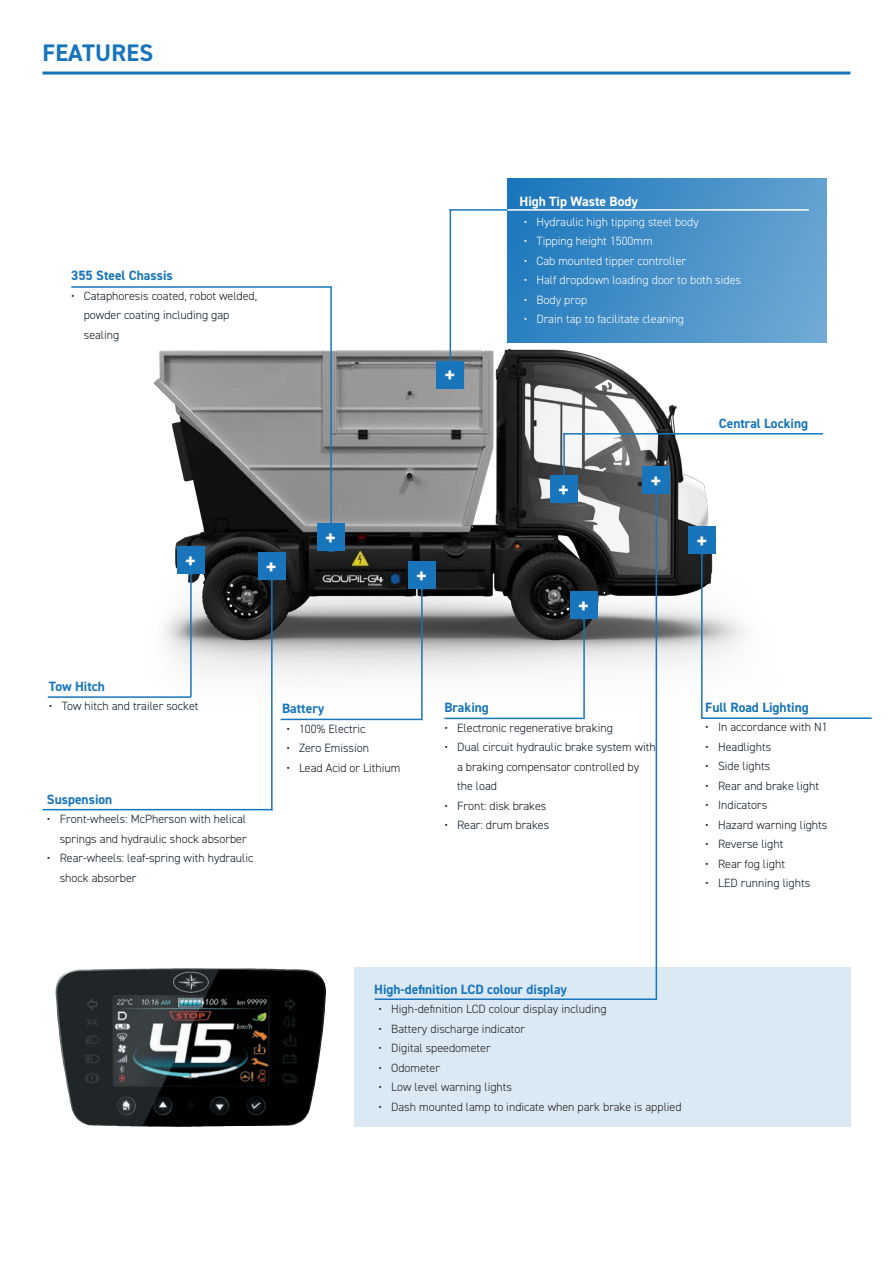
<style>
.page{position:relative;width:893px;height:1263px;background:#fff}
.page>*{position:absolute;margin:0;border:0;box-sizing:border-box;transform-origin:0 0}
.t1{font:700 24px "DIN2014";letter-spacing:.01em;color:#1875bb}
.t2{font:700 22.8px "DIN2014";color:#fff}
.t3{font:700 13.5px "DIN2014";color:#1875bb}
.t4{font:700 13.5px "DIN2014";color:#fff}
.t5{font:300 12px/19.5px "DIN2014";color:#0b1823}
.t6{font:300 12px "DIN2014";color:#231f20}
.t7{font:300 12px "DIN2014";color:#fff}
</style>
<div class="page">
<hr style="left:43px;top:72px;width:807px;height:3px;background:#1875bb">
<img style="left:153px;top:286px;width:640px;height:444px">
<hr style="left:71px;top:286px;width:261px;height:2px;background:#1875bb">
<hr style="left:330px;top:287px;width:2px;height:238px;background:#1875bb">
<hr style="left:563px;top:433px;width:260px;height:1px;background:#1875bb">
<hr style="left:583px;top:617px;width:2px;height:102px;background:#1875bb">
<hr style="left:444px;top:718px;width:139px;height:1px;background:#1875bb">
<hr style="left:421px;top:587px;width:2px;height:133px;background:#1875bb">
<hr style="left:48px;top:696px;width:143px;height:2px;background:#1875bb">
<hr style="left:190px;top:572px;width:2px;height:125px;background:#1875bb">
<hr style="left:701px;top:717px;width:171px;height:2px;background:#1875bb">
<hr style="left:701px;top:553px;width:2px;height:165px;background:#1875bb">
<hr style="left:281px;top:719px;width:141px;height:1px;background:#1875bb">
<hr style="left:271px;top:579px;width:2px;height:231px;background:#1875bb">
<hr style="left:43px;top:809px;width:230px;height:1px;background:#1875bb">
<div style="left:550px;top:475px;width:28px;height:28px;background:#1875bb"></div>
<div style="left:408px;top:561px;width:28px;height:28px;background:#1875bb"></div>
<div style="left:688px;top:526px;width:28px;height:28px;background:#1875bb"></div>
<div style="left:570px;top:591px;width:28px;height:28px;background:#1875bb"></div>
<div style="left:177px;top:546px;width:28px;height:28px;background:#1875bb"></div>
<div style="left:317px;top:523px;width:28px;height:28px;background:#1875bb"></div>
<div style="left:258px;top:552px;width:28px;height:28px;background:#1875bb"></div>
<div style="left:354px;top:967px;width:496px;height:160px;background:#dae9f4"></div>
<img style="left:55px;top:968px;width:271px;height:159px">
<div style="left:642px;top:466px;width:28px;height:28px;background:#1875bb"></div>
<hr style="left:656px;top:493px;width:1px;height:505px;background:#1875bb">
<hr style="left:375px;top:998px;width:282px;height:2px;background:#1875bb">
<hr style="left:563px;top:433px;width:2px;height:44px;background:#1875bb">
<div style="left:507px;top:178px;width:320px;height:165px;background:linear-gradient(to right,#217abd,#6aa6d3)"></div>
<hr style="left:450px;top:209px;width:237px;height:2px;background:#1875bb">
<hr style="left:450px;top:209px;width:1px;height:161px;background:#1875bb">
<div style="left:436px;top:361px;width:28px;height:28px;background:#1875bb;border-radius:50%"></div>
<div style="left:436px;top:361px;width:28px;height:27px;background:#1875bb"></div>
<hr style="left:507px;top:209px;width:302px;height:2px;background:#fff">
<h1 class="t1" style="left:43px;top:37px;width:112px">FEATURES</h1>
<p class="t3" style="left:71px;top:267px;width:103px">355 Steel Chassis</p>
<p class="t5" style="left:84px;top:286px;width:175px;text-indent:-13px">• Cataphoresis coated, robot welded, powder coating including gap sealing</p>
<p class="t2" style="left:185px;top:546px;width:14px">+</p>
<p class="t2" style="left:266px;top:552px;width:14px">+</p>
<p class="t2" style="left:325px;top:523px;width:14px">+</p>
<p class="t2" style="left:444px;top:360px;width:14px">+</p>
<p class="t2" style="left:416px;top:561px;width:14px">+</p>
<p class="t4" style="left:519px;top:192px;width:120px">High Tip Waste Body</p>
<p class="t7" style="left:524px;top:214px;width:177px">• Hydraulic high tipping steel body</p>
<p class="t7" style="left:524px;top:234px;width:130px">• Tipping height 1500mm</p>
<p class="t7" style="left:524px;top:253px;width:164px">• Cab mounted tipper controller</p>
<p class="t7" style="left:524px;top:273px;width:219px">• Half dropdown loading door to both sides</p>
<p class="t7" style="left:524px;top:292px;width:65px">• Body prop</p>
<p class="t7" style="left:524px;top:312px;width:162px">• Drain tap to facilitate cleaning</p>
<p class="t2" style="left:558px;top:475px;width:14px">+</p>
<p class="t2" style="left:578px;top:591px;width:14px">+</p>
<p class="t2" style="left:650px;top:465px;width:14px">+</p>
<p class="t3" style="left:719px;top:415px;width:91px">Central Locking</p>
<p class="t2" style="left:696px;top:526px;width:14px">+</p>
<p class="t3" style="left:49px;top:677px;width:58px">Tow Hitch</p>
<p class="t5" style="left:49px;top:696px;width:151px">• Tow hitch and trailer socket</p>
<p class="t3" style="left:705px;top:698px;width:105px">Full Road Lighting</p>
<p class="t5" style="left:705px;top:717px;width:124px">• In accordance with N1</p>
<p class="t5" style="left:705px;top:737px;width:67px">• Headlights</p>
<p class="t5" style="left:705px;top:756px;width:66px">• Side lights</p>
<p class="t5" style="left:705px;top:776px;width:115px">• Rear and brake light</p>
<p class="t5" style="left:705px;top:795px;width:63px">• Indicators</p>
<p class="t5" style="left:705px;top:815px;width:124px">• Hazard warning lights</p>
<p class="t5" style="left:705px;top:834px;width:80px">• Reverse light</p>
<p class="t5" style="left:705px;top:854px;width:81px">• Rear fog light</p>
<p class="t5" style="left:705px;top:873px;width:106px">• LED running lights</p>
<p class="t3" style="left:444px;top:698px;width:46px">Braking</p>
<p class="t5" style="left:444px;top:718px;width:170px">• Electronic regenerative braking</p>
<p class="t5" style="left:457px;top:737px;width:200px;text-indent:-13px">• Dual circuit hydraulic brake system with a braking compensator controlled by the load</p>
<p class="t5" style="left:444px;top:796px;width:104px">• Front: disk brakes</p>
<p class="t5" style="left:444px;top:815px;width:106px">• Rear: drum brakes</p>
<p class="t3" style="left:282px;top:699px;width:44px">Battery</p>
<p class="t5" style="left:286px;top:719px;width:81px">• 100% Electric</p>
<p class="t5" style="left:286px;top:738px;width:84px">• Zero Emission</p>
<p class="t5" style="left:286px;top:758px;width:116px">• Lead Acid or Lithium</p>
<p class="t3" style="left:47px;top:790px;width:67px">Suspension</p>
<p class="t5" style="left:47px;top:809px;width:201px;text-align:right">• Front-wheels: McPherson with helical springs and hydraulic shock absorber</p>
<p class="t5" style="left:60px;top:848px;width:195px;text-indent:-13px">• Rear-wheels: leaf-spring with hydraulic shock absorber</p>
<p class="t3" style="left:374px;top:980px;width:194px">High-definition LCD colour display</p>
<p class="t6" style="left:378px;top:1002px;width:230px">• High-definition LCD colour display including</p>
<p class="t6" style="left:378px;top:1021px;width:148px">• Battery discharge indicator</p>
<p class="t6" style="left:378px;top:1041px;width:114px">• Digital speedometer</p>
<p class="t6" style="left:378px;top:1060px;width:63px">• Odometer</p>
<p class="t6" style="left:378px;top:1080px;width:135px">• Low level warning lights</p>
<p class="t6" style="left:378px;top:1099px;width:305px">• Dash mounted lamp to indicate when park brake is applied</p>
</div>
